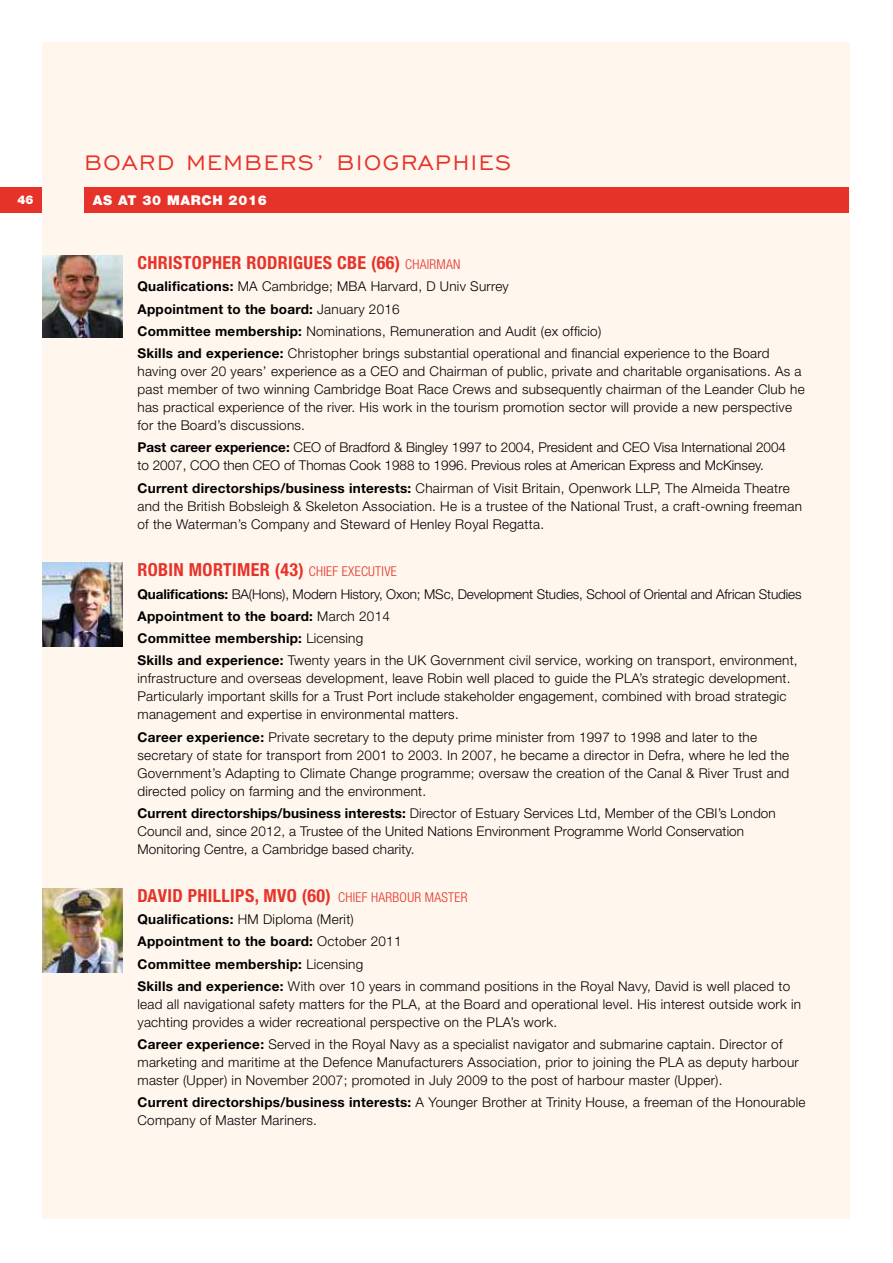
<style>
.page{position:relative;width:893px;height:1263px;background:#fff}
.page>*{position:absolute;margin:0;border:0;box-sizing:border-box;transform-origin:0 0}
.t1{font:27px "Engravers Gothic BT";letter-spacing:.06em;color:#e63329}
.t2{font:700 condensed 18px "Helvetica Neue LT";letter-spacing:.02em;color:#e63329}
.t3{font:300 13.5px/18px "Helvetica Neue LT";letter-spacing:.02em;color:#000}
.t4{font:300 13.5px/22.2px "Helvetica Neue LT";letter-spacing:-.01em;color:#000}
.t5{font:300 13.5px/18px "Helvetica Neue LT";color:#000}
.t6{font:900 13.5px "Helvetica Neue LT";letter-spacing:.05em;color:#fff}
.t7{font:900 12px "Helvetica Neue LT";color:#fff}
.s1{font-weight:300;font-size:13.5px}
.s2{font-weight:700}
</style>
<div class="page">
<div style="left:0;top:187px;width:43px;height:26px;background:#e63329"></div>
<div style="left:43px;top:43px;width:807px;height:1176px;background:#fff6ed"></div>
<div style="left:84px;top:187px;width:765px;height:26px;background:#e63329"></div>
<img style="left:43px;top:255px;width:80px;height:83px">
<img style="left:43px;top:563px;width:80px;height:83px">
<img style="left:43px;top:889px;width:80px;height:83px">
<h1 class="t1" style="left:84px;top:148px;width:428px">BOARD MEMBERS’ BIOGRAPHIES</h1>
<p class="t7" style="left:17px;top:193px;width:18px">46</p>
<p class="t6" style="left:93px;top:192px;width:175px">AS AT 30 MARCH 2016</p>
<h2 class="t2" style="left:137px;top:252px;width:324px">CHRISTOPHER RODRIGUES CBE (66) <span class="s1">CHAIRMAN</span></h2>
<p class="t3" style="left:137px;top:275px;width:634px;line-height:22.2px"><span class="s2">Qualifications:</span> MA Cambridge; MBA Harvard, D Univ Surrey<br><span class="s2">Appointment to the board:</span> January 2016<br><span class="s2">Committee membership:</span> Nominations, Remuneration and Audit (ex officio)<br><span class="s2">Skills and experience:</span> Christopher brings substantial operational and financial experience to the Board</p>
<p class="t3" style="left:137px;top:362px;width:669px">having over 20 years’ experience as a CEO and Chairman of public, private and charitable organisations. As a past member of two winning Cambridge Boat Race Crews and subsequently chairman of the Leander Club he has practical experience of the river. His work in the tourism promotion sector will provide a new perspective for the Board’s discussions.</p>
<p class="t5" style="left:137px;top:438px;width:650px"><span class="s2">Past career experience:</span> CEO of Bradford &amp; Bingley 1997 to 2004, President and CEO Visa International 2004 to 2007, COO then CEO of Thomas Cook 1988 to 1996. Previous roles at American Express and McKinsey.</p>
<p class="t3" style="left:137px;top:478px;width:666px"><span class="s2">Current directorships/business interests:</span> Chairman of Visit Britain, Openwork LLP, The Almeida Theatre and the British Bobsleigh &amp; Skeleton Association. He is a trustee of the National Trust, a craft-owning freeman of the Waterman’s Company and Steward of Henley Royal Regatta.</p>
<h2 class="t2" style="left:137px;top:559px;width:261px">ROBIN MORTIMER (43) <span class="s1">CHIEF EXECUTIVE</span></h2>
<p class="t4" style="left:137px;top:582px;width:666px"><span class="s2">Qualifications:</span> BA(Hons), Modern History, Oxon; MSc, Development Studies, School of Oriental and African Studies <span class="s2">Appointment to the board:</span> March 2014<br><span class="s2">Committee membership:</span> Licensing<br><span class="s2">Skills and experience:</span> Twenty years in the UK Government civil service, working on transport, environment,</p>
<p class="t3" style="left:137px;top:669px;width:655px">infrastructure and overseas development, leave Robin well placed to guide the PLA’s strategic development.<br>Particularly important skills for a Trust Port include stakeholder engagement, combined with broad strategic management and expertise in environmental matters.</p>
<p class="t3" style="left:137px;top:728px;width:653px"><span class="s2">Career experience:</span> Private secretary to the deputy prime minister from 1997 to 1998 and later to the secretary of state for transport from 2001 to 2003. In 2007, he became a director in Defra, where he led the Government’s Adapting to Climate Change programme; oversaw the creation of the Canal &amp; River Trust and directed policy on farming and the environment.</p>
<p class="t3" style="left:137px;top:804px;width:640px"><span class="s2">Current directorships/business interests:</span> Director of Estuary Services Ltd, Member of the CBI’s London<br>Council and, since 2012, a Trustee of the United Nations Environment Programme World Conservation<br>Monitoring Centre, a Cambridge based charity.</p>
<h2 class="t2" style="left:137px;top:884px;width:331px">DAVID PHILLIPS, MVO (60) <span class="s1">CHIEF HARBOUR MASTER</span></h2>
<p class="t3" style="left:137px;top:908px;width:654px;line-height:22.2px"><span class="s2">Qualifications:</span> HM Diploma (Merit)<br><span class="s2">Appointment to the board:</span> October 2011<br><span class="s2">Committee membership:</span> Licensing<br><span class="s2">Skills and experience:</span> With over 10 years in command positions in the Royal Navy, David is well placed to</p>
<p class="t3" style="left:137px;top:995px;width:665px">lead all navigational safety matters for the PLA, at the Board and operational level. His interest outside work in yachting provides a wider recreational perspective on the PLA’s work.</p>
<p class="t3" style="left:137px;top:1035px;width:663px"><span class="s2">Career experience:</span> Served in the Royal Navy as a specialist navigator and submarine captain. Director of marketing and maritime at the Defence Manufacturers Association, prior to joining the PLA as deputy harbour master (Upper) in November 2007; promoted in July 2009 to the post of harbour master (Upper).</p>
<p class="t3" style="left:137px;top:1093px;width:670px"><span class="s2">Current directorships/business interests:</span> A Younger Brother at Trinity House, a freeman of the Honourable<br>Company of Master Mariners.</p>
</div>
